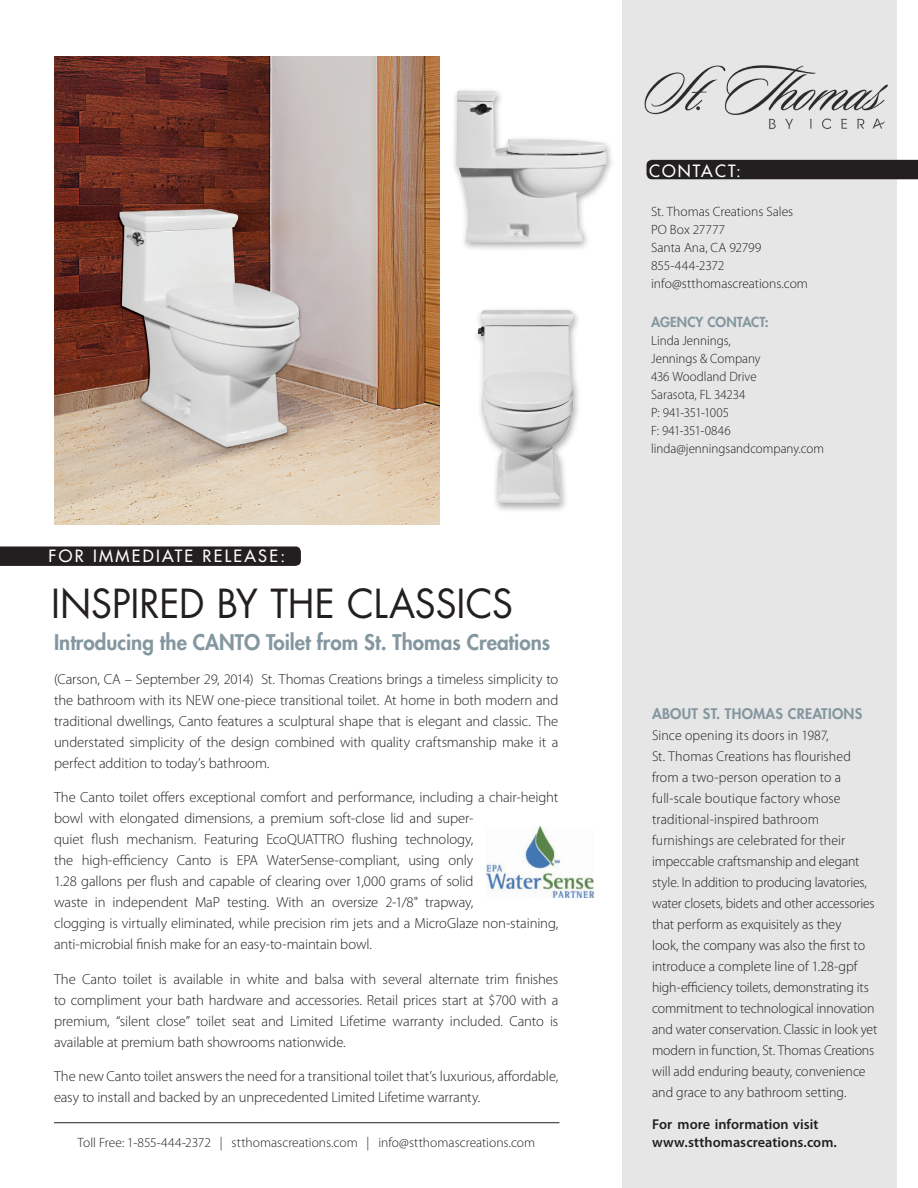
<style>
.page{position:relative;width:918px;height:1188px;background:#fff}
.page>*{position:absolute;margin:0;border:0;box-sizing:border-box;transform-origin:0 0}
.t1{font:39px "Futura Std";letter-spacing:-.005em;color:#231f20;scale:.96 1}
.t2{font:800 21px "Futura Std";color:#8497a0}
.t3{font:500 16.5px "Futura Std";letter-spacing:.14em;color:#fff}
.body{font:300 14.7px/21px "Myriad Pro";letter-spacing:-.01em;color:#231f20;text-align:justify}
.body-2{font:300 14.25px/21px "Myriad Pro";letter-spacing:-.005em;color:#231f20}
.body-3{font:600 14.25px "Myriad Pro";letter-spacing:.005em;color:#231f20}
.body-4{font:800 14.25px "Futura Std";letter-spacing:.02em;color:#8497a0}
.body-5{font:300 13.5px "Myriad Pro";color:#231f20}
.body-6{font:300 13.5px "Myriad Pro";color:#231f20;scale:.96 1}
.body-7{font:800 13.5px "Futura Std";letter-spacing:.005em;color:#8497a0}
.body-8{font:300 13.5px "Myriad Pro";letter-spacing:-.03em;color:#231f20;scale:.96 1}
</style>
<div class="page">
<div style="left:622px;top:0;width:274px;height:1188px;background:#e6e6e6"></div>
<div style="left:647px;top:160px;width:271px;height:19px;background:#231f20"></div>
<svg style="left:0;top:546px;width:301px;height:20px;background:#292526"></svg>
<hr style="left:54px;top:1122px;width:505px;height:1px;background:#231f20">
<img style="left:487px;top:826px;width:107px;height:71px">
<img style="left:644px;top:52px;width:253px;height:88px">
<img style="left:54px;top:56px;width:386px;height:469px">
<img style="left:416px;top:56px;width:196px;height:220px">
<img style="left:414px;top:292px;width:164px;height:224px">
<p class="t3" style="left:649px;top:160px;width:93px">CONTACT:</p>
<p class="t3" style="left:49px;top:546px;width:238px">FOR IMMEDIATE RELEASE:</p>
<p class="t1" style="left:51px;top:579px;width:483px">INSPIRED BY THE CLASSICS</p>
<p class="t2" style="left:54px;top:629px;width:498px">Introducing the CANTO Toilet from St. Thomas Creations</p>
<p class="body" style="left:54px;top:669px;width:506px">(Carson, CA – September 29, 2014) St. Thomas Creations brings a timeless simplicity to the bathroom with its NEW one-piece transitional toilet. At home in both modern and traditional dwellings, Canto features a sculptural shape that is elegant and classic. The understated simplicity of the design combined with quality craftsmanship make it a perfect addition to today’s bathroom.</p>
<p class="body" style="left:54px;top:787px;width:506px;text-align:left">The Canto toilet offers exceptional comfort and performance, including a chair-height bowl with elongated dimensions, a premium soft-close lid and super-<br>quiet flush mechanism. Featuring EcoQUATTRO flushing technology,<br>the high-efficiency Canto is EPA WaterSense-compliant, using only<br>1.28 gallons per flush and capable of clearing over 1,000 grams of solid<br>waste in independent MaP testing. With an oversize 2-1/8" trapway,<br>clogging is virtually eliminated, while precision rim jets and a MicroGlaze non-staining, anti-microbial finish make for an easy-to-maintain bowl.</p>
<p class="body" style="left:54px;top:969px;width:506px">The Canto toilet is available in white and balsa with several alternate trim finishes to compliment your bath hardware and accessories. Retail prices start at $700 with a premium, “silent close” toilet seat and Limited Lifetime warranty included. Canto is available at premium bath showrooms nationwide.</p>
<p class="body" style="left:54px;top:1066px;width:506px">The new Canto toilet answers the need for a transitional toilet that’s luxurious, affordable, easy to install and backed by an unprecedented Limited Lifetime warranty.</p>
<p class="body-5" style="left:651px;top:204px;width:144px">St. Thomas Creations Sales</p>
<p class="body-5" style="left:651px;top:222px;width:75px">PO Box 27777</p>
<p class="body-5" style="left:651px;top:240px;width:112px">Santa Ana, CA 92799</p>
<p class="body-5" style="left:651px;top:258px;width:75px">855-444-2372</p>
<p class="body-5" style="left:651px;top:276px;width:158px">info@stthomascreations.com</p>
<p class="body-7" style="left:651px;top:314px;width:119px">AGENCY CONTACT:</p>
<p class="body-6" style="left:651px;top:333px;width:84px">Linda Jennings,</p>
<p class="body-6" style="left:651px;top:351px;width:115px">Jennings &amp; Company</p>
<p class="body-6" style="left:651px;top:369px;width:111px">436 Woodland Drive</p>
<p class="body-6" style="left:651px;top:387px;width:100px">Sarasota, FL 34234</p>
<p class="body-8" style="left:651px;top:405px;width:83px">P: 941-351-1005</p>
<p class="body-6" style="left:651px;top:423px;width:84px">F: 941-351-0846</p>
<p class="body-6" style="left:651px;top:441px;width:182px">linda@jenningsandcompany.com</p>
<p class="body-4" style="left:652px;top:705px;width:212px">ABOUT ST. THOMAS CREATIONS</p>
<p class="body-2" style="left:652px;top:725px;width:227px">Since opening its doors in 1987,<br>St. Thomas Creations has flourished from a two-person operation to a full-scale boutique factory whose traditional-inspired bathroom furnishings are celebrated for their impeccable craftsmanship and elegant style. In addition to producing lavatories, water closets, bidets and other accessories that perform as exquisitely as they<br>look, the company was also the first to introduce a complete line of 1.28-gpf high-efficiency toilets, demonstrating its commitment to technological innovation and water conservation. Classic in look yet modern in function, St. Thomas Creations will add enduring beauty, convenience and grace to any bathroom setting.</p>
<p class="body-3" style="left:652px;top:1116px;width:168px">For more information visit</p>
<p class="body-5" style="left:78px;top:1135px;width:459px">Toll Free: 1-855-444-2372 | stthomascreations.com | info@stthomascreations.com</p>
<p class="body-3" style="left:652px;top:1134px;width:186px">www.stthomascreations.com.</p>
</div>
